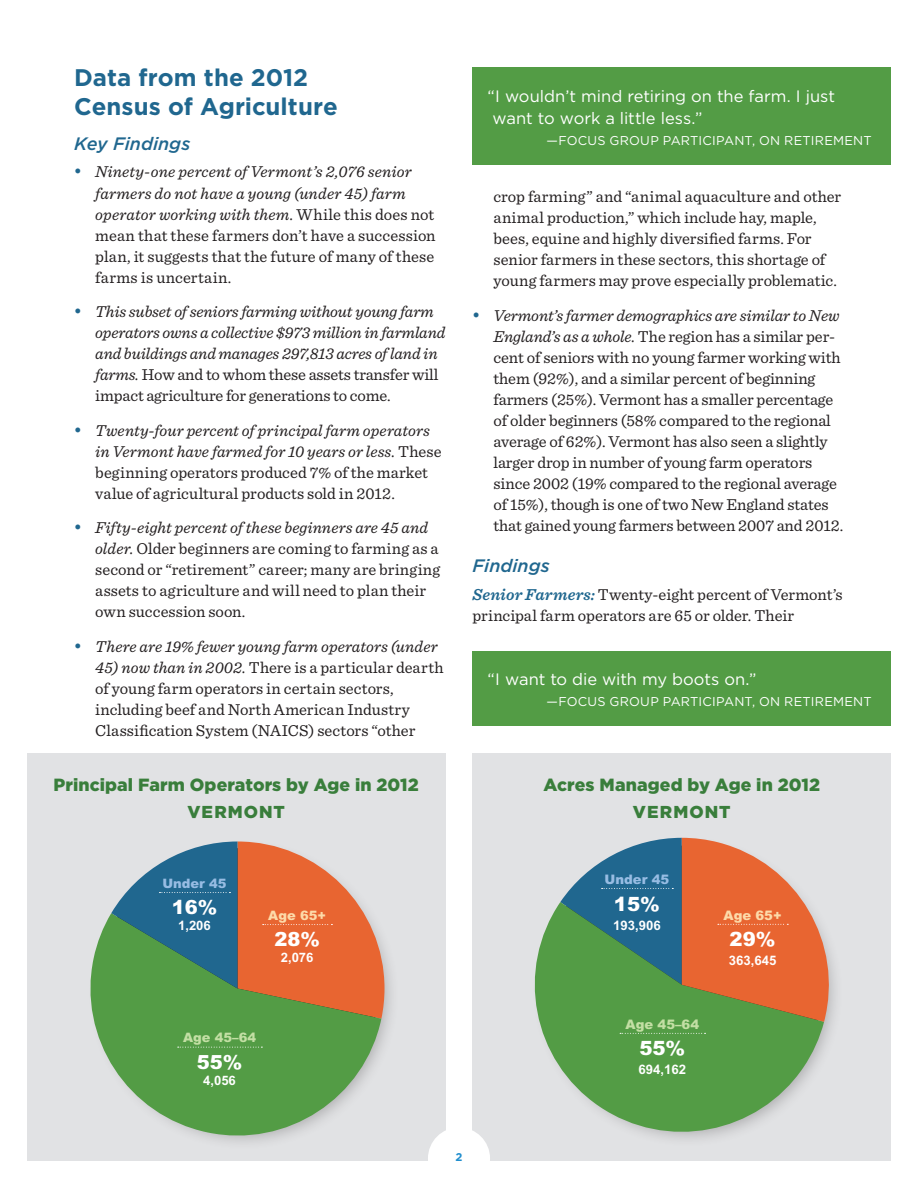
<style>
.page{position:relative;width:918px;height:1188px;background:#fff}
.page>*{position:absolute;margin:0;border:0;box-sizing:border-box;transform-origin:0 0}
.t1{font:700 24px/28.8px "Gotham";color:#20678f}
.t2{font:900 19.65px "Arial";color:#fff}
.t3{font:900 19.5px "Arial";color:#fff}
.t4{font:italic 500 18px "Gotham";color:#20678f}
.t5{font:900 17.7px "Gotham";letter-spacing:.005em;color:#397e3b}
.t6{font:900 17.25px "Gotham";letter-spacing:.06em;color:#397e3b}
.t7{font:16.5px/21px "Sentinel";letter-spacing:-.005em;color:#231f20}
.t8{font:italic 16.5px/21px "Sentinel";letter-spacing:-.01em;color:#231f20}
.t9{font:16.5px/22.5px "Gotham";color:#fff}
.t10{font:700 13.05px "Arial";color:#fff}
.t11{font:900 13.05px "Arial";color:#c3dfa4}
.t12{font:900 13.05px "Arial";color:#97bce3}
.t13{font:900 13.05px "Arial";color:#fddaa9}
.t14{font:12.75px "Gotham";letter-spacing:.015em;color:#fff}
.t15{font:700 11.25px "Gotham";color:#208ece}
.s1{color:#20678f}
.s2{font-style:italic}
.s3{font-style:normal}
.s4{font-weight:600;font-style:italic;color:#20678f}
</style>
<div class="page">
<div style="left:472px;top:754px;width:419px;height:407px;background:#e1e2e4"></div>
<svg style="left:534px;top:902px;width:290px;height:237px;fill:#539c45"></svg>
<div style="left:27px;top:754px;width:419px;height:407px;background:#e1e2e4"></div>
<svg style="left:90px;top:914px;width:291px;height:228px;fill:#539c45"></svg>
<div style="left:472px;top:651px;width:419px;height:75px;background:#539c45"></div>
<svg style="left:178px;top:1047px;width:84px;height:1px"></svg>
<svg style="left:111px;top:842px;width:274px;height:177px;background:#978465"></svg>
<svg style="left:428px;top:1130px;width:62px;height:31px"></svg>
<div style="left:472px;top:68px;width:419px;height:97px;background:#539c45"></div>
<svg style="left:620px;top:1033px;width:86px;height:1px"></svg>
<svg style="left:560px;top:838px;width:275px;height:184px"></svg>
<h1 class="t1" style="left:74px;top:62px;width:265px">Data from the 2012<br>Census of Agriculture</h1>
<p class="t4" style="left:74px;top:133px;width:118px">Key Findings</p>
<p class="t7" style="left:95px;top:160px;width:342px;text-indent:-21px"><span class="s1">•</span> <span class="s2">Ninety-one percent of Vermont’s 2,076 senior farmers do not have a young (under 45) farm operator working with them.</span> While this does not mean that these farmers don’t have a succession plan, it suggests that the future of many of these farms is uncertain.</p>
<p class="t8" style="left:95px;top:300px;width:352px;text-indent:-21px"><span class="s1">•</span> This subset of seniors farming without young farm operators owns a collective $973 million in farmland and buildings and manages 297,813 acres of land in farms. <span class="s3">How and to whom these assets transfer will impact agriculture for generations to come.</span></p>
<p class="t7" style="left:95px;top:419px;width:348px;text-indent:-21px"><span class="s1">•</span> <span class="s2">Twenty-four percent of principal farm operators in Vermont have farmed for 10 years or less.</span> These beginning operators produced 7% of the market value of agricultural products sold in 2012.</p>
<p class="t7" style="left:95px;top:516px;width:347px;text-indent:-21px"><span class="s1">•</span> <span class="s2">Fifty-eight percent of these beginners are 45 and older.</span> Older beginners are coming to farming as a second or “retirement” career; many are bringing assets to agriculture and will need to plan their own succession soon.</p>
<p class="t8" style="left:74px;top:635px;width:365px"><span class="s1">•</span> There are 19% fewer young farm operators (under</p>
<p class="t7" style="left:95px;top:656px;width:350px"><span class="s2">45) now than in 2002.</span> There is a particular dearth of young farm operators in certain sectors, including beef and North American Industry Classification System (NAICS) sectors “other</p>
<p class="t5" style="left:54px;top:775px;width:367px">Principal Farm Operators by Age in 2012</p>
<p class="t6" style="left:187px;top:802px;width:95px">Vermont</p>
<p class="t12" style="left:162px;top:875px;width:66px">Under 45</p>
<p class="t3" style="left:172px;top:895px;width:47px">16%</p>
<p class="t10" style="left:178px;top:918px;width:34px">1,206</p>
<p class="t13" style="left:268px;top:907px;width:59px">Age 65+</p>
<p class="t3" style="left:274px;top:927px;width:47px">28%</p>
<p class="t10" style="left:281px;top:950px;width:34px">2,076</p>
<p class="t11" style="left:183px;top:1030px;width:74px">Age 45–64</p>
<p class="t3" style="left:197px;top:1050px;width:47px">55%</p>
<p class="t10" style="left:203px;top:1072px;width:34px">4,056</p>
<p class="t9" style="left:488px;top:84px;width:349px">“I wouldn’t mind retiring on the farm. I just want to work a little less.”</p>
<p class="t14" style="left:547px;top:133px;width:133px">—Focus grou p parti</p>
<p class="t14" style="left:703px;top:133px;width:32px">ci pant</p>
<p class="t14" style="left:752px;top:133px;width:111px">, on retirement</p>
<p class="t7" style="left:493px;top:185px;width:349px">crop farming” and “animal aquaculture and other animal production,” which include hay, maple, bees, equine and highly diversified farms. For senior farmers in these sectors, this shortage of young farmers may prove especially problematic.</p>
<p class="t7" style="left:493px;top:304px;width:351px;text-indent:-21px"><span class="s1">•</span> <span class="s2">Vermont’s farmer demographics are similar to New England’s as a whole.</span> The region has a similar per&shy;cent of seniors with no young farmer working with them (92%), and a similar percent of beginning farmers (25%). Vermont has a smaller percentage of older beginners (58% compared to the regional average of 62%). Vermont has also seen a slightly larger drop in number of young farm operators since 2002 (19% compared to the regional average of 15%), though is one of two New England states that gained young farmers between 2007 and 2012.</p>
<p class="t4" style="left:472px;top:556px;width:79px">Findings</p>
<p class="t7" style="left:472px;top:583px;width:372px"><span class="s4">Senior Farmers:</span> Twenty-eight percent of Vermont’s principal farm operators are 65 or older. Their</p>
<p class="t9" style="left:488px;top:668px;width:270px">“I want to die with my boots on.”</p>
<p class="t14" style="left:547px;top:694px;width:133px">—Focus grou p parti</p>
<p class="t14" style="left:703px;top:694px;width:32px">ci pant</p>
<p class="t14" style="left:752px;top:694px;width:111px">, on retirement</p>
<p class="t5" style="left:543px;top:775px;width:278px">Acres Managed by Age in 2012</p>
<p class="t6" style="left:633px;top:802px;width:95px">Vermont</p>
<p class="t12" style="left:605px;top:871px;width:66px">Under 45</p>
<p class="t2" style="left:614px;top:891px;width:47px">15%</p>
<p class="t10" style="left:613px;top:917px;width:49px">193,906</p>
<p class="t11" style="left:626px;top:1016px;width:75px">Age 45–64</p>
<p class="t2" style="left:639px;top:1036px;width:47px">55%</p>
<p class="t10" style="left:639px;top:1062px;width:49px">694,162</p>
<p class="t13" style="left:723px;top:907px;width:60px">Age 65+</p>
<p class="t2" style="left:730px;top:927px;width:47px">29%</p>
<p class="t10" style="left:729px;top:953px;width:49px">363,645</p>
<p class="t15" style="left:455px;top:1151px;width:9px">2</p>
</div>
